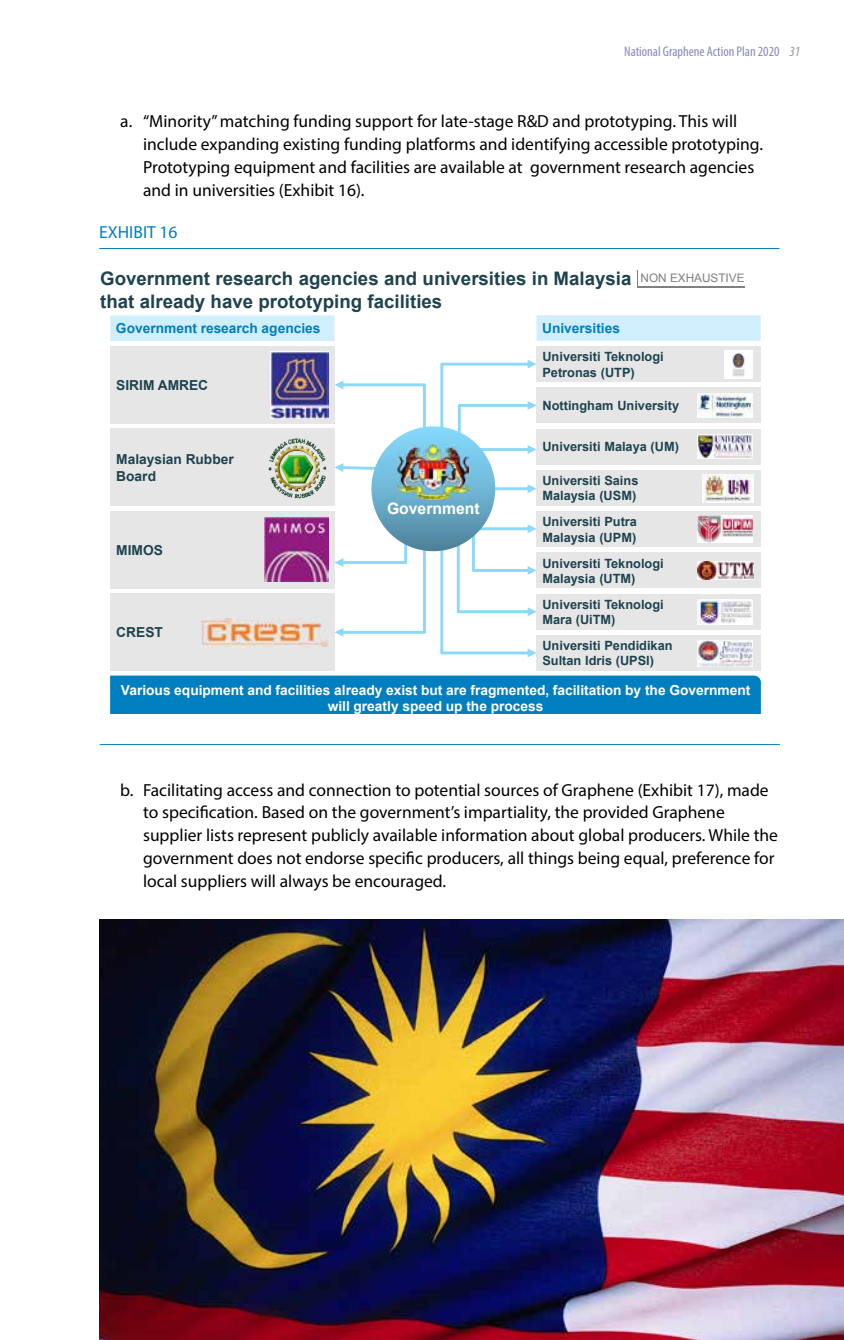
<style>
.page{position:relative;width:844px;height:1340px;background:#fff}
.page>*{position:absolute;margin:0;border:0;box-sizing:border-box;transform-origin:0 0}
.t1{font:700 18.55px/22.4px "Arial";color:#1e434f}
.t2{font:17.5px/22.8px "Myriad Pro";color:#000}
.t3{font:17.5px "Myriad Pro";color:#007fc0}
.t4{font:700 15.75px "Arial";color:#fff}
.t5{font:condensed 14px "Myriad Pro";color:#868ab9}
.t6{font:700 13.83px/16.4px "Arial";color:#fff;text-align:center}
.t7{font:700 13.83px/16.4px "Arial";color:#1e434f}
.t8{font:700 13.83px "Arial";color:#007ec0}
.t9{font:700 12.78px/15.4px "Arial";color:#1e434f}
.t10{font:11.72px "Arial";color:#808080}
.s1{font-style:italic;color:#939598}
</style>
<div class="page">
<hr style="left:99px;top:248px;width:680px;height:1px;background:#007fc0">
<div style="left:110px;top:675px;width:650px;height:38px;background:#007fc0"></div>
<div style="left:536px;top:346px;width:224px;height:36px;background:#e6e6e6"></div>
<div style="left:536px;top:387px;width:224px;height:36px;background:#e6e6e6"></div>
<div style="left:536px;top:428px;width:224px;height:36px;background:#e6e6e6"></div>
<div style="left:536px;top:470px;width:224px;height:36px;background:#e6e6e6"></div>
<div style="left:536px;top:511px;width:224px;height:36px;background:#e6e6e6"></div>
<div style="left:536px;top:552px;width:224px;height:36px;background:#e6e6e6"></div>
<div style="left:536px;top:593px;width:224px;height:36px;background:#e6e6e6"></div>
<div style="left:536px;top:635px;width:224px;height:36px;background:#e6e6e6"></div>
<div style="left:536px;top:315px;width:224px;height:26px;background:#d0eefc"></div>
<div style="left:110px;top:346px;width:224px;height:77px;background:#e6e6e6"></div>
<div style="left:110px;top:429px;width:224px;height:77px;background:#e6e6e6"></div>
<div style="left:110px;top:511px;width:224px;height:77px;background:#e6e6e6"></div>
<div style="left:110px;top:593px;width:224px;height:78px;background:#e6e6e6"></div>
<div style="left:110px;top:315px;width:224px;height:26px;background:#d0eefc"></div>
<svg style="left:473px;top:445px;width:63px;height:9px"></svg>
<hr style="left:637px;top:285px;width:107px;height:2px;background:#808080">
<svg style="left:334px;top:449px;width:92px;height:187px"></svg>
<svg style="left:334px;top:380px;width:92px;height:46px"></svg>
<svg style="left:440px;top:360px;width:96px;height:76px"></svg>
<svg style="left:473px;top:484px;width:63px;height:9px"></svg>
<svg style="left:440px;top:524px;width:96px;height:133px"></svg>
<img style="left:371px;top:426px;width:60px;height:76px">
<img style="left:398px;top:444px;width:70px;height:55px">
<img style="left:271px;top:352px;width:57px;height:67px">
<img style="left:268px;top:438px;width:58px;height:60px">
<img style="left:264px;top:517px;width:65px;height:64px">
<img style="left:201px;top:618px;width:127px;height:28px">
<img style="left:724px;top:350px;width:28px;height:28px">
<img style="left:697px;top:393px;width:55px;height:25px">
<img style="left:702px;top:474px;width:51px;height:28px">
<img style="left:697px;top:435px;width:55px;height:23px">
<img style="left:697px;top:516px;width:55px;height:26px">
<img style="left:697px;top:561px;width:56px;height:18px">
<img style="left:697px;top:599px;width:55px;height:25px">
<img style="left:697px;top:640px;width:55px;height:26px">
<hr style="left:100px;top:744px;width:679px;height:1px;background:#007fc0">
<img style="left:99px;top:919px;width:744px;height:420px">
<p class="t5" style="left:624px;top:43px;width:177px">National Graphene Action Plan 2020 <span class="s1">31</span></p>
<p class="t2" style="left:143px;top:110px;width:621px;text-indent:-23px">a. “Minority” matching funding support for late-stage R&amp;D and prototyping. This will include expanding existing funding platforms and identifying accessible prototyping.<br>Prototyping equipment and facilities are available at government research agencies and in universities (Exhibit 16).</p>
<p class="t3" style="left:99px;top:221px;width:80px">EXHIBIT 16</p>
<p class="t1" style="left:100px;top:268px;width:532px">Government research agencies and universities in Malaysia that already have prototyping facilities</p>
<p class="t10" style="left:640px;top:270px;width:105px">NON EXHAUSTIVE</p>
<p class="t8" style="left:116px;top:319px;width:206px">Government research agencies</p>
<p class="t7" style="left:116px;top:377px;width:93px">SIRIM AMREC</p>
<p class="t7" style="left:116px;top:451px;width:119px">Malaysian Rubber<br>Board</p>
<p class="t7" style="left:116px;top:542px;width:48px">MIMOS</p>
<p class="t7" style="left:116px;top:625px;width:48px">CREST</p>
<p class="t4" style="left:387px;top:497px;width:94px">Government</p>
<p class="t8" style="left:542px;top:319px;width:79px">Universities</p>
<p class="t9" style="left:542px;top:349px;width:123px">Universiti Teknologi<br>Petronas (UTP)</p>
<p class="t9" style="left:542px;top:398px;width:138px">Nottingham University</p>
<p class="t9" style="left:542px;top:439px;width:138px">Universiti Malaya (UM)</p>
<p class="t9" style="left:542px;top:473px;width:97px">Universiti Sains<br>Malaysia (USM)</p>
<p class="t9" style="left:542px;top:514px;width:96px">Universiti Putra<br>Malaysia (UPM)</p>
<p class="t9" style="left:542px;top:555px;width:123px">Universiti Teknologi<br>Malaysia (UTM)</p>
<p class="t9" style="left:542px;top:597px;width:123px">Universiti Teknologi<br>Mara (UiTM)</p>
<p class="t9" style="left:542px;top:638px;width:132px">Universiti Pendidikan<br>Sultan Idris (UPSI)</p>
<p class="t6" style="left:121px;top:682px;width:631px">Various equipment and facilities already exist but are fragmented, facilitation by the Government will greatly speed up the process</p>
<p class="t2" style="left:143px;top:778px;width:636px;text-indent:-23px">b. Facilitating access and connection to potential sources of Graphene (Exhibit 17), made to specification. Based on the government’s impartiality, the provided Graphene supplier lists represent publicly available information about global producers. While the government does not endorse specific producers, all things being equal, preference for local suppliers will always be encouraged.</p>
</div>
